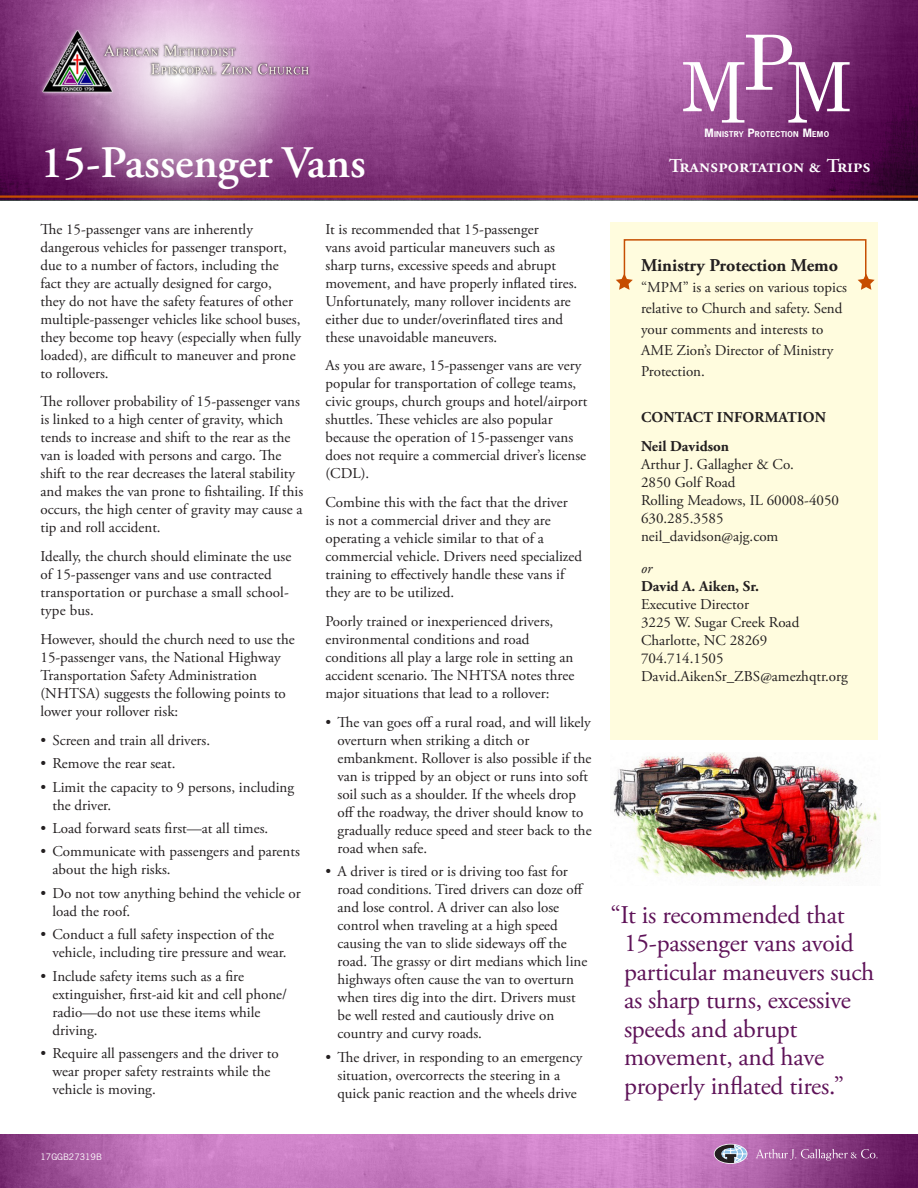
<style>
.page{position:relative;width:918px;height:1188px;background:#fff}
.page>*{position:absolute;margin:0;border:0;box-sizing:border-box;transform-origin:0 0}
.t1{font:600 45px "Adobe Garamond Pro";color:#fff}
.Callout{font:25.5px/28.5px "Adobe Garamond Pro";letter-spacing:-.01em;color:#5e1258}
.Top_banner_subheader{font:600 19.5px "Adobe Garamond Pro";color:#fff}
.t2{font:700 18px "Adobe Garamond Pro";color:#231f20}
.Body_Text{font:15px/18px "Adobe Garamond Pro";color:#231f20}
.Body_Text-2{font:700 15px "Adobe Garamond Pro";letter-spacing:.015em;color:#231f20}
.t3{font:italic 15px "Adobe Garamond Pro";color:#231f20}
.t4{font:9px "News Gothic BT";color:#fff}
.t5{font:700 7.5px "News Gothic Std";letter-spacing:.035em;color:#fff}
.s1{font-size:10.8px}
.s2{font-weight:700}
</style>
<div class="page">
<img style="left:0;top:0;width:918px;height:200px">
<hr style="left:0;top:195px;width:918px;height:3px;background:#c64d00">
<div style="left:610px;top:222px;width:268px;height:518px;background:#fffcde"></div>
<svg style="left:616px;top:239px;width:259px;height:51px"></svg>
<img style="left:0;top:1134px;width:918px;height:54px">
<svg style="left:756px;top:1149px;width:121px;height:12px"></svg>
<svg style="left:714px;top:1144px;width:33px;height:20px"></svg>
<svg style="left:715px;top:1145px;width:33px;height:18px"></svg>
<svg style="left:683px;top:35px;width:167px;height:88px"></svg>
<img style="left:613px;top:753px;width:264px;height:129px">
<svg style="left:14px;top:0;width:326px;height:201px;background:#a16399"></svg>
<img style="left:38px;top:27px;width:272px;height:69px">
<p class="t1" style="left:40px;top:137px;width:327px">15-Passenger Vans</p>
<p class="Body_Text" style="left:40px;top:220px;width:262px">The 15-passenger vans are inherently dangerous vehicles for passenger transport, due to a number of factors, including the fact they are actually designed for cargo,<br>they do not have the safety features of other multiple-passenger vehicles like school buses, they become top heavy (especially when fully loaded), are difficult to maneuver and prone to rollovers.</p>
<p class="Body_Text" style="left:40px;top:393px;width:264px">The rollover probability of 15-passenger vans is linked to a high center of gravity, which tends to increase and shift to the rear as the van is loaded with persons and cargo. The shift to the rear decreases the lateral stability and makes the van prone to fishtailing. If this occurs, the high center of gravity may cause a tip and roll accident.</p>
<p class="Body_Text" style="left:40px;top:548px;width:252px">Ideally, the church should eliminate the use of 15-passenger vans and use contracted transportation or purchase a small school&shy;type bus.</p>
<p class="Body_Text" style="left:40px;top:631px;width:256px">However, should the church need to use the 15-passenger vans, the National Highway Transportation Safety Administration (NHTSA) suggests the following points to lower your rollover risk:</p>
<p class="Body_Text" style="left:40px;top:732px;width:171px">• Screen and train all drivers.</p>
<p class="Body_Text" style="left:40px;top:755px;width:137px">• Remove the rear seat.</p>
<p class="Body_Text" style="left:52px;top:778px;width:243px;text-indent:-12px">• Limit the capacity to 9 persons, including the driver.</p>
<p class="Body_Text" style="left:40px;top:820px;width:229px">• Load forward seats first—at all times.</p>
<p class="Body_Text" style="left:52px;top:843px;width:249px;text-indent:-12px">• Communicate with passengers and parents about the high risks.</p>
<p class="Body_Text" style="left:52px;top:885px;width:250px;text-indent:-12px">• Do not tow anything behind the vehicle or load the roof.</p>
<p class="Body_Text" style="left:52px;top:926px;width:236px;text-indent:-12px">• Conduct a full safety inspection of the vehicle, including tire pressure and wear.</p>
<p class="Body_Text" style="left:52px;top:967px;width:236px;text-indent:-12px">• Include safety items such as a fire extinguisher, first-aid kit and cell phone/ radio—do not use these items while driving.</p>
<p class="Body_Text" style="left:52px;top:1045px;width:228px;text-indent:-12px">• Require all passengers and the driver to wear proper safety restraints while the vehicle is moving.</p>
<p class="Body_Text" style="left:326px;top:220px;width:253px">It is recommended that 15-passenger<br>vans avoid particular maneuvers such as sharp turns, excessive speeds and abrupt movement, and have properly inflated tires.<br>Unfortunately, many rollover incidents are either due to under/overinflated tires and these unavoidable maneuvers.</p>
<p class="Body_Text" style="left:326px;top:357px;width:263px">As you are aware, 15-passenger vans are very popular for transportation of college teams, civic groups, church groups and hotel/airport shuttles. These vehicles are also popular because the operation of 15-passenger vans does not require a commercial driver’s license (CDL).</p>
<p class="Body_Text" style="left:326px;top:494px;width:258px">Combine this with the fact that the driver<br>is not a commercial driver and they are operating a vehicle similar to that of a commercial vehicle. Drivers need specialized training to effectively handle these vans if they are to be utilized.</p>
<p class="Body_Text" style="left:326px;top:613px;width:250px">Poorly trained or inexperienced drivers, environmental conditions and road conditions all play a large role in setting an accident scenario. The NHTSA notes three major situations that lead to a rollover:</p>
<p class="Body_Text" style="left:338px;top:714px;width:256px;text-indent:-12px">• The van goes off a rural road, and will likely overturn when striking a ditch or embankment. Rollover is also possible if the van is tripped by an object or runs into soft soil such as a shoulder. If the wheels drop off the roadway, the driver should know to gradually reduce speed and steer back to the road when safe.</p>
<p class="Body_Text" style="left:338px;top:863px;width:251px;text-indent:-12px">• A driver is tired or is driving too fast for road conditions. Tired drivers can doze off and lose control. A driver can also lose control when traveling at a high speed causing the van to slide sideways off the road. The grassy or dirt medians which line highways often cause the van to overturn when tires dig into the dirt. Drivers must be well rested and cautiously drive on country and curvy roads.</p>
<p class="Body_Text" style="left:338px;top:1048px;width:246px;text-indent:-12px">• The driver, in responding to an emergency situation, overcorrects the steering in a quick panic reaction and the wheels drive</p>
<p class="t5" style="left:705px;top:129px;width:126px"><span class="s1">M</span>INISTRY <span class="s1">P</span>ROTECTION <span class="s1">M</span>EMO</p>
<p class="Top_banner_subheader" style="left:669px;top:154px;width:204px">Transportation &amp; Trips</p>
<p class="t2" style="left:641px;top:255px;width:199px">Ministry Protection Memo</p>
<p class="Body_Text" style="left:641px;top:277px;width:207px;line-height:21px">“MPM” is a series on various topics relative to Church and safety. Send your comments and interests to<br>AME Zion’s Director of Ministry<br>Protection.</p>
<p class="Body_Text-2" style="left:641px;top:409px;width:186px">CONTACT INFORMATION</p>
<p class="Body_Text" style="left:641px;top:438px;width:200px"><span class="s2">Neil Davidson<br></span>Arthur J. Gallagher &amp; Co.<br>2850 Golf Road<br>Rolling Meadows, IL 60008-4050<br>630.285.3585 neil_davidson@ajg.com</p>
<p class="t3" style="left:641px;top:559px;width:13px">or</p>
<p class="Body_Text" style="left:641px;top:578px;width:208px"><span class="s2">David A. Aiken, Sr.<br></span>Executive Director<br>3225 W. Sugar Creek Road<br>Charlotte, NC 28269<br>704.714.1505<br>David.AikenSr_ZBS@amezhqtr.org</p>
<p class="Callout" style="left:624px;top:902px;width:252px;text-indent:-14px">“It is recommended that<br>15-passenger vans avoid particular maneuvers such as sharp turns, excessive speeds and abrupt movement, and have properly inflated tires.”</p>
<p class="t4" style="left:40px;top:1152px;width:63px">17GGB27319B</p>
</div>
